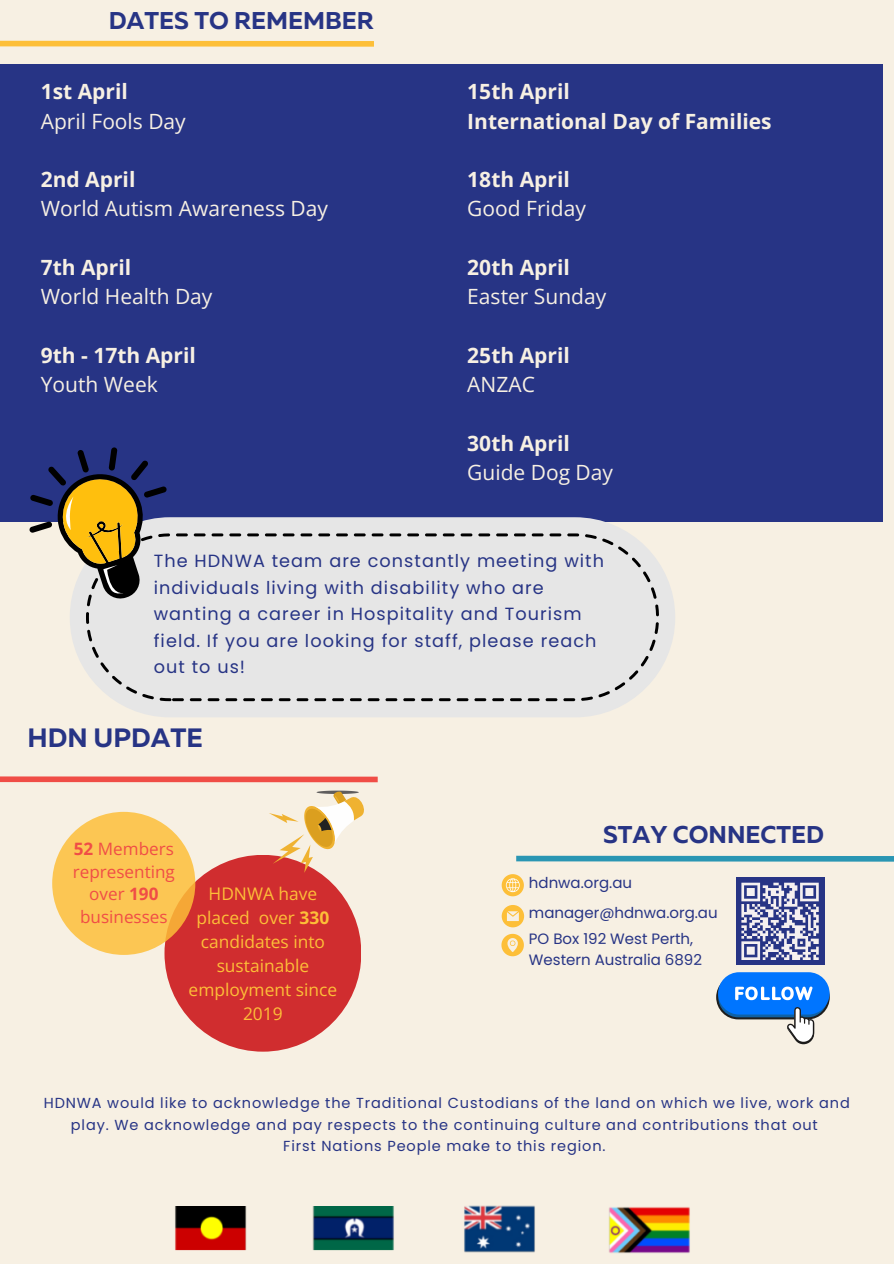
<style>
.page{position:relative;width:894px;height:1264px;background:#fff}
.page>*{position:absolute;margin:0;border:0;box-sizing:border-box;transform-origin:0 0}
.t1{font:700 26.55px "Muller";color:#273485}
.t2{font:700 24.3px "Muller";color:#273485}
.t3{font:21px/29.2px "Open Sans";color:#f7f0e3}
.t4{font:700 21px/29.2px "Open Sans";color:#f7f0e3}
.t5{font:17.7px/26.4px "Poppins";letter-spacing:.06em;color:#273485}
.t6{font:17.4px/24px "Open Sans";color:#fdbf38;text-align:center}
.t7{font:17.1px/22.8px "Open Sans";color:#f04d46;text-align:center}
.t8{font:15px/20.2px "Poppins";color:#273485}
.t9{font:14.55px/21.3px "Poppins";letter-spacing:.06em;color:#273485;text-align:center}
.s1{font-weight:700}
.s2{font-weight:400}
</style>
<div class="page">
<div style="left:0;top:0;width:893px;height:1263px;background:#f7f0e3"></div>
<svg style="left:501px;top:905px;width:23px;height:22px"></svg>
<svg style="left:501px;top:933px;width:22px;height:23px"></svg>
<div style="left:735px;top:877px;width:88px;height:88px;background:#273485"></div>
<svg style="left:741px;top:882px;width:78px;height:78px"></svg>
<svg style="left:501px;top:874px;width:22px;height:22px"></svg>
<div style="left:516px;top:855px;width:377px;height:6px;background:#2a96b3"></div>
<img style="left:175px;top:1206px;width:72px;height:45px">
<img style="left:608px;top:1207px;width:82px;height:46px">
<div style="left:0;top:41px;width:374px;height:6px;background:#fdbf38"></div>
<div style="left:0;top:64px;width:882px;height:457px;background:#273485"></div>
<img style="left:312px;top:1206px;width:82px;height:45px">
<img style="left:464px;top:1205px;width:71px;height:47px">
<div style="left:0;top:776px;width:377px;height:6px;background:#f04d46"></div>
<div style="left:164px;top:854px;width:197px;height:197px;background:#d02d2f;border-radius:50%"></div>
<div style="left:52px;top:811px;width:143px;height:143px;background:#fcc653;border-radius:50%"></div>
<svg style="left:269px;top:790px;width:95px;height:82px"></svg>
<div style="left:717px;top:972px;width:112px;height:42px;background:#0075ff;border-radius:21px"></div>
<svg style="left:716px;top:975px;width:113px;height:69px"></svg>
<div style="left:70px;top:517px;width:605px;height:200px;background:#e6e6e6;border-radius:100px"></div>
<svg style="left:261px;top:698px;width:12px;height:3px"></svg>
<svg style="left:243px;top:698px;width:12px;height:3px"></svg>
<svg style="left:225px;top:698px;width:12px;height:3px"></svg>
<svg style="left:247px;top:533px;width:12px;height:3px"></svg>
<svg style="left:229px;top:533px;width:12px;height:3px"></svg>
<svg style="left:211px;top:533px;width:12px;height:3px"></svg>
<svg style="left:194px;top:533px;width:11px;height:3px"></svg>
<svg style="left:318px;top:533px;width:12px;height:3px"></svg>
<svg style="left:314px;top:698px;width:12px;height:3px"></svg>
<svg style="left:332px;top:698px;width:12px;height:3px"></svg>
<svg style="left:336px;top:533px;width:12px;height:3px"></svg>
<svg style="left:176px;top:533px;width:12px;height:3px"></svg>
<svg style="left:279px;top:698px;width:11px;height:3px"></svg>
<svg style="left:265px;top:533px;width:29px;height:3px"></svg>
<svg style="left:300px;top:533px;width:12px;height:3px"></svg>
<svg style="left:296px;top:698px;width:12px;height:3px"></svg>
<svg style="left:655px;top:604px;width:3px;height:12px"></svg>
<svg style="left:350px;top:698px;width:11px;height:3px"></svg>
<svg style="left:86px;top:612px;width:98px;height:89px"></svg>
<svg style="left:190px;top:698px;width:29px;height:3px"></svg>
<svg style="left:567px;top:533px;width:29px;height:6px"></svg>
<svg style="left:549px;top:533px;width:12px;height:3px"></svg>
<svg style="left:563px;top:698px;width:12px;height:3px"></svg>
<svg style="left:527px;top:698px;width:12px;height:3px"></svg>
<svg style="left:545px;top:698px;width:12px;height:3px"></svg>
<svg style="left:531px;top:533px;width:12px;height:3px"></svg>
<svg style="left:602px;top:538px;width:54px;height:60px"></svg>
<svg style="left:581px;top:622px;width:77px;height:78px"></svg>
<svg style="left:389px;top:533px;width:12px;height:3px"></svg>
<svg style="left:514px;top:533px;width:11px;height:3px"></svg>
<svg style="left:407px;top:533px;width:12px;height:3px"></svg>
<svg style="left:425px;top:533px;width:11px;height:3px"></svg>
<svg style="left:403px;top:698px;width:12px;height:3px"></svg>
<svg style="left:385px;top:698px;width:12px;height:3px"></svg>
<svg style="left:367px;top:698px;width:12px;height:3px"></svg>
<svg style="left:354px;top:533px;width:11px;height:3px"></svg>
<svg style="left:371px;top:533px;width:12px;height:3px"></svg>
<svg style="left:439px;top:698px;width:11px;height:3px"></svg>
<svg style="left:421px;top:698px;width:12px;height:3px"></svg>
<svg style="left:492px;top:698px;width:12px;height:3px"></svg>
<svg style="left:496px;top:533px;width:12px;height:3px"></svg>
<svg style="left:510px;top:698px;width:11px;height:3px"></svg>
<svg style="left:442px;top:533px;width:12px;height:3px"></svg>
<svg style="left:478px;top:533px;width:12px;height:3px"></svg>
<svg style="left:456px;top:698px;width:12px;height:3px"></svg>
<svg style="left:474px;top:698px;width:12px;height:3px"></svg>
<svg style="left:460px;top:533px;width:12px;height:3px"></svg>
<svg style="left:29px;top:447px;width:141px;height:159px"></svg>
<h3 class="t2" style="left:109px;top:10px;width:267px">DATES TO REMEMBER</h3>
<h3 class="t3" style="left:41px;top:77px;width:146px"><span class="s1">1st April<br></span>April Fools Day</h3>
<p class="t3" style="left:41px;top:164px;width:289px"><span class="s1">2nd April<br></span>World Autism Awareness Day</p>
<h4 class="t3" style="left:41px;top:252px;width:173px"><span class="s1">7th April<br></span>World Health Day</h4>
<h1 class="t4" style="left:41px;top:340px;width:157px">9th - 17th April<br><span class="s2">Youth Week</span></h1>
<p class="t4" style="left:467px;top:77px;width:306px">15th April<br>International Day of Families</p>
<p class="t3" style="left:467px;top:164px;width:120px"><span class="s1">18th April<br></span>Good Friday</p>
<h4 class="t3" style="left:467px;top:252px;width:140px"><span class="s1">20th April<br></span>Easter Sunday</h4>
<h4 class="t4" style="left:467px;top:340px;width:104px">25th April<br><span class="s2">ANZAC</span></h4>
<h1 class="t3" style="left:467px;top:428px;width:147px"><span class="s1">30th April<br></span>Guide Dog Day</h1>
<p class="t5" style="left:154px;top:548px;width:451px">The HDNWA team are constantly meeting with individuals living with disability who are wanting a career in Hospitality and Tourism field. If you are looking for staff, please reach out to us!</p>
<h1 class="t1" style="left:27px;top:727px;width:177px">HDN UPDATE</h1>
<h3 class="t7" style="left:73px;top:836px;width:103px"><span class="s1">52</span> Members representing over <span class="s1">190 </span>businesses</h3>
<p class="t6" style="left:188px;top:881px;width:150px">HDNWA have placed over <span class="s1">330 </span>candidates into sustainable employment since<br>2019</p>
<h3 class="t2" style="left:603px;top:824px;width:222px">STAY CONNECTED</h3>
<h3 class="t8" style="left:529px;top:872px;width:105px">hdnwa.org.au</h3>
<h3 class="t8" style="left:529px;top:902px;width:190px">manager@hdnwa.org.au</h3>
<h3 class="t8" style="left:529px;top:929px;width:174px">PO Box 192 West Perth,<br>Western Australia 6892</h3>
<h2 class="t9" style="left:44px;top:1092px;width:807px">HDNWA would like to acknowledge the Traditional Custodians of the land on which we live, work and play. We acknowledge and pay respects to the continuing culture and contributions that out</h2>
<h3 class="t9" style="left:283px;top:1135px;width:324px">First Nations People make to this region.</h3>
</div>
